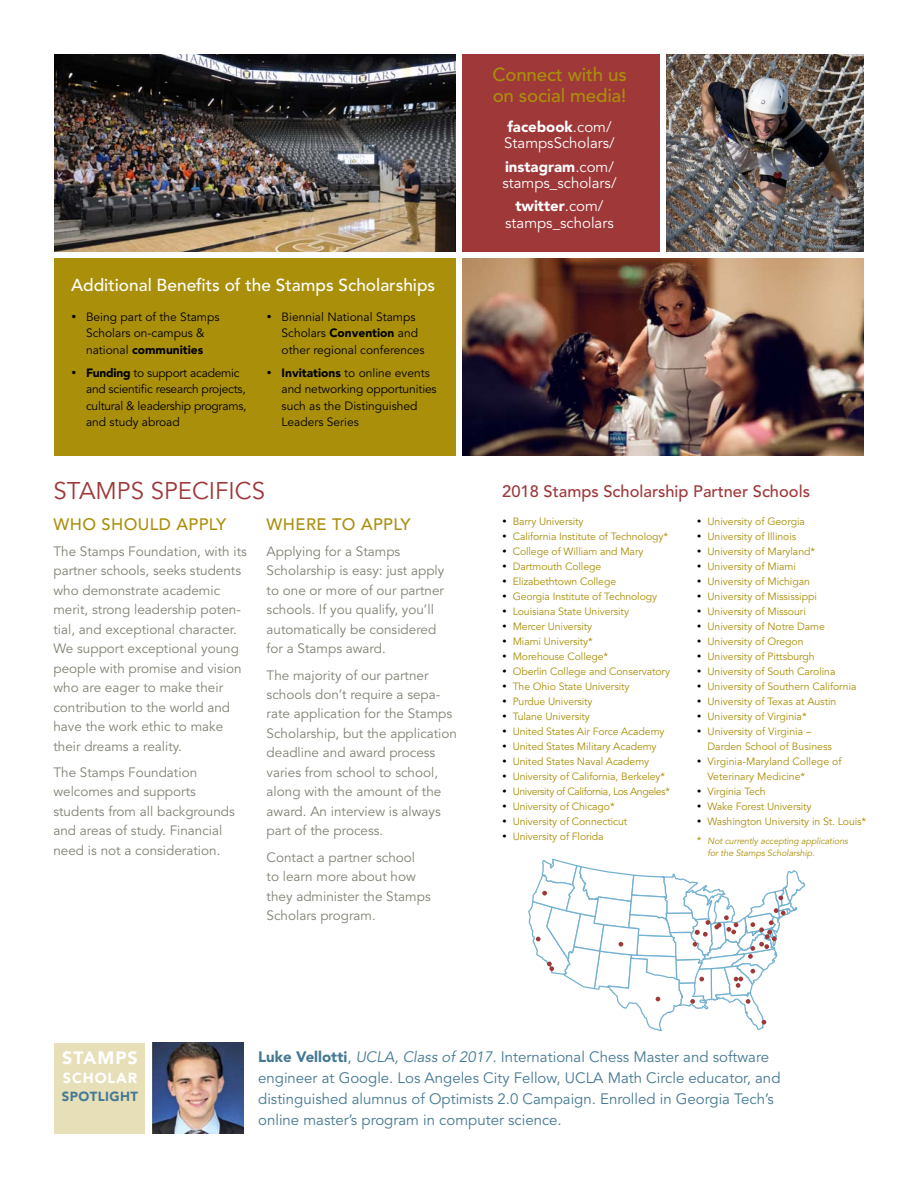
<style>
.page{position:relative;width:918px;height:1188px;background:#fff}
.page>*{position:absolute;margin:0;border:0;box-sizing:border-box;transform-origin:0 0}
.t1{font:24px "Avenir LT Std";color:#9f3839}
.t2{font:500 18.75px/21px "Avenir LT Std";letter-spacing:-.01em;color:#aa8f0a}
.t3{font:900 17.85px "Avenir LT Std";letter-spacing:.06em;color:#fff}
.t4{font:500 17.25px "Avenir LT Std";color:#fff}
.t5{font:500 16.5px "Avenir LT Std";color:#9f3839}
.t6{font:500 16.5px "Avenir LT Std";letter-spacing:.025em;color:#aa8f0a}
.t7{font:15px/21px "Avenir LT Std";color:#457993}
.t8{font:15px/16.5px "Avenir LT Std";color:#fff}
.t9{font:900 14.4px "Avenir LT Std";letter-spacing:.06em;color:#fff}
.t10{font:13.5px/19.5px "Avenir LT Std";color:#818174}
.t11{font:900 13.2px "Avenir LT Std";letter-spacing:.03em;color:#457993}
.t12{font:12px/16.5px "Avenir LT Std";color:#000}
.t13{font:12px/16.5px "Avenir LT Std";letter-spacing:-.02em;color:#000}
.t14{font:10.5px/15px "Avenir LT Std";letter-spacing:-.01em;color:#aa8f0a}
.t15{font:10.5px "Avenir LT Std";letter-spacing:-.04em;color:#aa8f0a}
.t16{font:italic 9px/12px "Avenir LT Std";letter-spacing:-.015em;color:#aa8f0a}
.s1{font-weight:900}
.s2{color:#000}
.s3{font-style:normal;font-size:10.5px}
.s4{font-style:italic}
</style>
<div class="page">
<img style="left:54px;top:54px;width:402px;height:197px">
<img style="left:667px;top:54px;width:197px;height:197px">
<div style="left:462px;top:54px;width:197px;height:197px;background:#9f3839"></div>
<div style="left:54px;top:259px;width:402px;height:197px;background:#aa8f0a"></div>
<img style="left:462px;top:259px;width:402px;height:197px">
<img style="left:153px;top:1043px;width:91px;height:91px">
<div style="left:54px;top:1043px;width:91px;height:91px;background:#e6dfb8"></div>
<svg style="left:528px;top:858px;width:278px;height:174px"></svg>
<h3 class="t4" style="left:71px;top:275px;width:366px">Additional Benefits of the Stamps Scholarships</h3>
<p class="t12" style="left:71px;top:309px;width:150px;text-align:center">• Being part of the Stamps<br>Scholars on-campus &amp; national <span class="s1">communities</span></p>
<p class="t13" style="left:86px;top:365px;width:162px;text-indent:-15px">• <span class="s1">Funding</span> to support academic and scientific research projects, cultural &amp; leadership programs, and study abroad</p>
<p class="t12" style="left:282px;top:309px;width:145px;text-indent:-15px">• Biennial National Stamps<br>Scholars <span class="s1">Convention</span> and other regional conferences</p>
<p class="t12" style="left:282px;top:365px;width:157px;text-indent:-15px">• <span class="s1">Invitations</span> to online events and networking opportunities such as the Distinguished<br>Leaders Series</p>
<h1 class="t1" style="left:54px;top:477px;width:213px">STAMPS SPECIFICS</h1>
<h3 class="t6" style="left:53px;top:514px;width:174px">Who Shou ld Apply</h3>
<p class="t10" style="left:53px;top:542px;width:195px">The Stamps Foundation, with its partner schools, seeks students who demonstrate academic merit, strong leadership poten&shy;tial, and exceptional character.<br>We support exceptional young people with promise and vision who are eager to make their contribution to the world and have the work ethic to make their dreams a reality.</p>
<p class="t10" style="left:53px;top:763px;width:183px">The Stamps Foundation welcomes and supports students from all backgrounds and areas of study. Financial need is not a consideration.</p>
<h3 class="t6" style="left:267px;top:514px;width:146px">Where to Apply</h3>
<p class="t10" style="left:267px;top:542px;width:179px">Applying for a Stamps<br>Scholarship is easy: just apply to one or more of our partner schools. If you qualify, you’ll automatically be considered for a Stamps award.</p>
<p class="t10" style="left:267px;top:665px;width:192px">The majority of our partner schools don’t require a sepa&shy;rate application for the Stamps<br>Scholarship, but the application deadline and award process varies from school to school, along with the amount of the award. An interview is always part of the process.</p>
<p class="t10" style="left:267px;top:848px;width:166px">Contact a partner school to learn more about how they administer the Stamps<br>Scholars program.</p>
<h2 class="t2" style="left:492px;top:64px;width:136px">Connect with us on social media!</h2>
<h3 class="t8" style="left:504px;top:119px;width:112px"><span class="s1">facebook</span>.com/<br>StampsScholars/</h3>
<h3 class="t8" style="left:502px;top:159px;width:116px"><span class="s1">instagram</span>.com/ stamps_scholars/</h3>
<h3 class="t8" style="left:505px;top:198px;width:110px;text-align:center"><span class="s1">twitter</span>.com/ stamps_scholars</h3>
<h3 class="t5" style="left:502px;top:481px;width:309px">2018 Stamps Scholarship Partner Schools</h3>
<p class="t14" style="left:502px;top:514px;width:83px"><span class="s2">•</span> Barry University</p>
<p class="t14" style="left:502px;top:529px;width:168px"><span class="s2">•</span> California Institute of Technology*</p>
<p class="t14" style="left:502px;top:544px;width:143px"><span class="s2">•</span> College of William and Mary</p>
<p class="t14" style="left:502px;top:559px;width:101px"><span class="s2">•</span> Dartmouth College</p>
<p class="t14" style="left:502px;top:574px;width:115px"><span class="s2">•</span> Elizabethtown College</p>
<p class="t14" style="left:502px;top:589px;width:156px"><span class="s2">•</span> Georgia Institute of Technology</p>
<p class="t14" style="left:502px;top:604px;width:128px"><span class="s2">•</span> Louisiana State University</p>
<p class="t14" style="left:502px;top:619px;width:92px"><span class="s2">•</span> Mercer University</p>
<p class="t14" style="left:502px;top:634px;width:92px"><span class="s2">•</span> Miami University*</p>
<p class="t14" style="left:502px;top:649px;width:107px"><span class="s2">•</span> Morehouse College*</p>
<p class="t14" style="left:502px;top:664px;width:169px"><span class="s2">•</span> Oberlin College and Conservatory</p>
<p class="t14" style="left:502px;top:679px;width:129px"><span class="s2">•</span> The Ohio State University</p>
<p class="t14" style="left:502px;top:694px;width:92px"><span class="s2">•</span> Purdue University</p>
<p class="t14" style="left:502px;top:709px;width:89px"><span class="s2">•</span> Tulane University</p>
<p class="t14" style="left:502px;top:724px;width:164px"><span class="s2">•</span> United States Air Force Academy</p>
<p class="t14" style="left:502px;top:739px;width:156px"><span class="s2">•</span> United States Military Academy</p>
<p class="t14" style="left:502px;top:754px;width:149px"><span class="s2">•</span> United States Naval Academy</p>
<p class="t14" style="left:502px;top:769px;width:165px"><span class="s2">•</span> University of California, Berkeley*</p>
<p class="t15" style="left:502px;top:786px;width:169px"><span class="s2">•</span> University of California, Los Angeles*</p>
<p class="t14" style="left:502px;top:799px;width:114px"><span class="s2">•</span> University of Chicago*</p>
<p class="t14" style="left:502px;top:814px;width:127px"><span class="s2">•</span> University of Connecticut</p>
<p class="t14" style="left:502px;top:829px;width:103px"><span class="s2">•</span> University of Florida</p>
<p class="t14" style="left:697px;top:514px;width:110px"><span class="s2">•</span> University of Georgia</p>
<p class="t14" style="left:697px;top:529px;width:101px"><span class="s2">•</span> University of Illinois</p>
<p class="t14" style="left:697px;top:544px;width:120px"><span class="s2">•</span> University of Maryland*</p>
<p class="t14" style="left:697px;top:559px;width:100px"><span class="s2">•</span> University of Miami</p>
<p class="t14" style="left:697px;top:574px;width:115px"><span class="s2">•</span> University of Michigan</p>
<p class="t14" style="left:697px;top:589px;width:122px"><span class="s2">•</span> University of Mississippi</p>
<p class="t14" style="left:697px;top:604px;width:110px"><span class="s2">•</span> University of Missouri</p>
<p class="t14" style="left:697px;top:619px;width:129px"><span class="s2">•</span> University of Notre Dame</p>
<p class="t14" style="left:697px;top:634px;width:108px"><span class="s2">•</span> University of Oregon</p>
<p class="t14" style="left:697px;top:649px;width:119px"><span class="s2">•</span> University of Pittsburgh</p>
<p class="t14" style="left:697px;top:664px;width:140px"><span class="s2">•</span> University of South Carolina</p>
<p class="t14" style="left:697px;top:679px;width:161px"><span class="s2">•</span> University of Southern California</p>
<p class="t14" style="left:697px;top:694px;width:141px"><span class="s2">•</span> University of Texas at Austin</p>
<p class="t14" style="left:697px;top:709px;width:111px"><span class="s2">•</span> University of Virginia*</p>
<p class="t14" style="left:707px;top:724px;width:126px;text-indent:-10px"><span class="s2">•</span> University of Virginia –<br>Darden School of Business</p>
<p class="t14" style="left:707px;top:754px;width:136px;text-indent:-10px"><span class="s2">•</span> Virginia-Maryland College of<br>Veterinary Medicine*</p>
<p class="t14" style="left:697px;top:784px;width:70px"><span class="s2">•</span> Virginia Tech</p>
<p class="t14" style="left:697px;top:799px;width:116px"><span class="s2">•</span> Wake Forest University</p>
<p class="t14" style="left:697px;top:814px;width:171px"><span class="s2">•</span> Washington University in St. Louis*</p>
<p class="t16" style="left:707px;top:835px;width:142px;text-indent:-10px"><span class="s3">*</span> Not currently accepting applications for the Stamps Scholarship.</p>
<h3 class="t3" style="left:62px;top:1047px;width:77px">STAMPS</h3>
<h3 class="t9" style="left:63px;top:1069px;width:76px">Scholar</h3>
<p class="t11" style="left:62px;top:1089px;width:75px">Spotlight</p>
<p class="t7" style="left:258px;top:1047px;width:524px"><span class="s1">Luke Vellotti</span>, <span class="s4">UCLA, Class of 2017.</span> International Chess Master and software engineer at Google. Los Angeles City Fellow, UCLA Math Circle educator, and distinguished alumnus of Optimists 2.0 Campaign. Enrolled in Georgia Tech’s online master’s program in computer science.</p>
</div>
